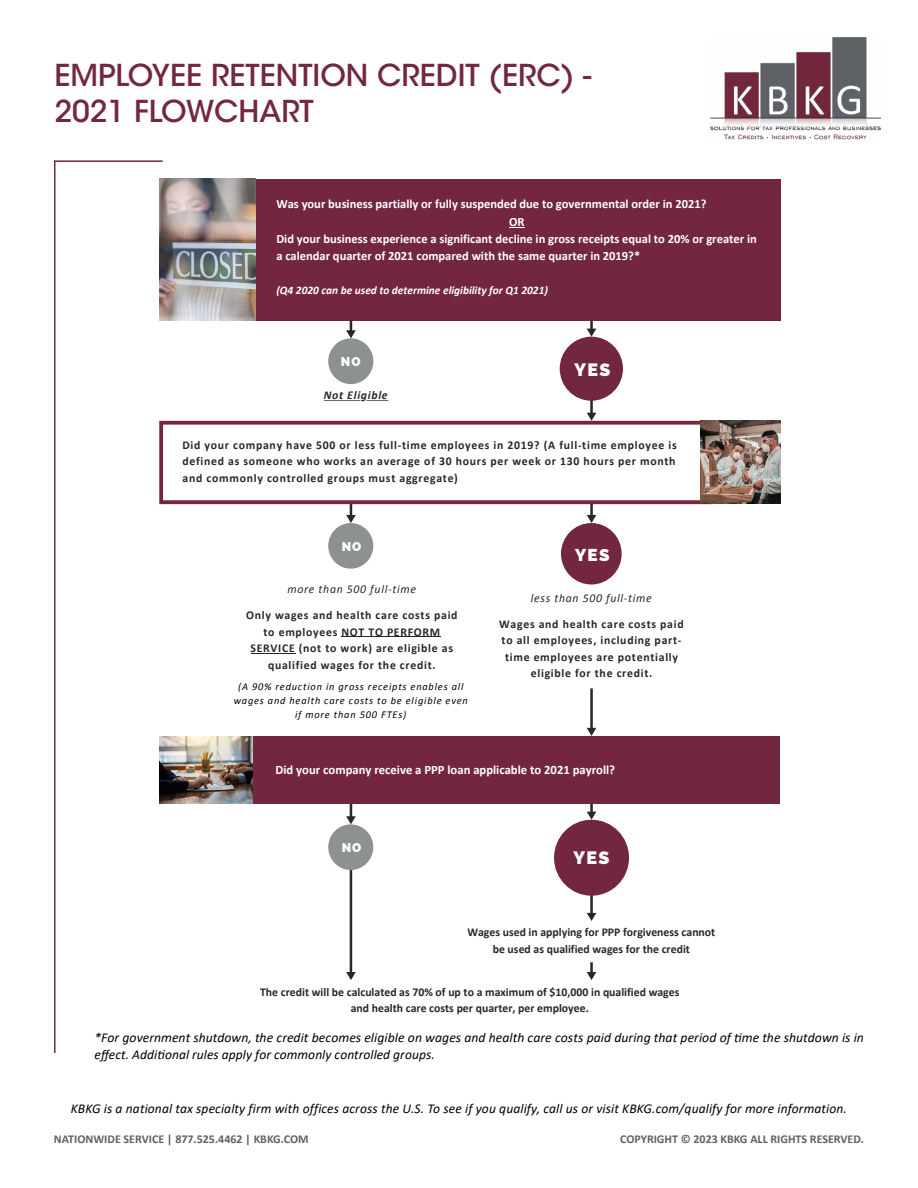
<style>
.page{position:relative;width:918px;height:1188px;background:#fff}
.page>*{position:absolute;margin:0;border:0;box-sizing:border-box;transform-origin:0 0}
.t1{font:500 30px/36px "ITC Avant Garde Std";color:#72283d}
.t2{font:800 18px "Raleway";letter-spacing:.08em;color:#fff}
.t3{font:800 17.25px "Raleway";color:#fff}
.t4{font:italic 13.5px/16.5px "Calibri";letter-spacing:.005em;color:#000}
.t5{font:italic 13.2px/15.8px "Calibri";color:#000}
.t6{font:700 12.9px "Calibri";color:#fff}
.t7{font:800 12.75px "Raleway";color:#fff}
.t8{font:700 12.6px "Calibri";color:#fff}
.t9{font:700 12px "Calibri";color:#5e6168}
.t10{font:700 11.85px/16.5px "Calibri";letter-spacing:.06em;color:#282828;text-align:center}
.t11{font:700 11.85px/16.5px "Calibri";color:#282828;text-align:center}
.t12{font:italic 11.85px "Calibri";letter-spacing:.06em;color:#282828}
.t13{font:italic 700 11.85px "Calibri";letter-spacing:.06em;color:#282828}
.t14{font:italic 700 11.55px "Calibri";color:#fff}
.t15{font:italic 10.5px/13.8px "Calibri";letter-spacing:.08em;color:#000;text-align:center}
</style>
<div class="page">
<img style="left:711px;top:38px;width:169px;height:102px">
<hr style="left:54px;top:161px;width:2px;height:892px;background:#72283d">
<hr style="left:54px;top:160px;width:109px;height:2px;background:#72283d">
<svg style="left:587px;top:401px;width:9px;height:20px"></svg>
<div style="left:560px;top:337px;width:63px;height:64px;background:#72273e;border-radius:50%"></div>
<div style="left:328px;top:338px;width:45px;height:46px;background:#8d9191;border-radius:50%"></div>
<svg style="left:346px;top:504px;width:10px;height:19px"></svg>
<svg style="left:159px;top:421px;width:541px;height:83px"></svg>
<div style="left:561px;top:523px;width:61px;height:62px;background:#72273e;border-radius:50%"></div>
<img style="left:159px;top:179px;width:97px;height:141px">
<svg style="left:587px;top:321px;width:9px;height:16px"></svg>
<div style="left:256px;top:179px;width:525px;height:142px;background:#72273e"></div>
<svg style="left:587px;top:804px;width:9px;height:16px"></svg>
<svg style="left:346px;top:804px;width:10px;height:20px"></svg>
<div style="left:252px;top:736px;width:528px;height:68px;background:#72273e"></div>
<img style="left:700px;top:421px;width:81px;height:83px">
<img style="left:159px;top:737px;width:93px;height:66px">
<svg style="left:509px;top:227px;width:16px;height:1px"></svg>
<svg style="left:367px;top:400px;width:21px;height:1px"></svg>
<hr style="left:324px;top:400px;width:36px;height:1px;background:#282828">
<hr style="left:341px;top:636px;width:100px;height:1px;background:#282828">
<hr style="left:251px;top:653px;width:45px;height:1px;background:#282828">
<svg style="left:587px;top:896px;width:9px;height:25px"></svg>
<div style="left:328px;top:523px;width:45px;height:46px;background:#8d9191;border-radius:50%"></div>
<div style="left:554px;top:820px;width:75px;height:76px;background:#72273e;border-radius:50%"></div>
<div style="left:328px;top:824px;width:45px;height:46px;background:#8d9191;border-radius:50%"></div>
<svg style="left:346px;top:320px;width:10px;height:18px"></svg>
<svg style="left:587px;top:504px;width:9px;height:19px"></svg>
<svg style="left:587px;top:688px;width:9px;height:48px"></svg>
<svg style="left:587px;top:962px;width:9px;height:18px"></svg>
<svg style="left:346px;top:870px;width:10px;height:110px"></svg>
<h1 class="t1" style="left:54px;top:58px;width:539px">EMPLOYEE RETENTION CREDIT (ERC) -<br>2021 FLOWCHART</h1>
<p class="t8" style="left:276px;top:196px;width:432px">Was your business partially or fully suspended due to governmental order in 2021?</p>
<p class="t8" style="left:509px;top:214px;width:17px">OR</p>
<p class="t8" style="left:276px;top:231px;width:482px">Did your business experience a significant decline in gross receipts equal to 20% or greater in</p>
<p class="t8" style="left:276px;top:248px;width:365px">a calendar quarter of 2021 compared with the same quarter in 2019?*</p>
<p class="t14" style="left:276px;top:283px;width:273px">(Q4 2020 can be used to determine eligibility for Q1 2021)</p>
<p class="t7" style="left:341px;top:354px;width:21px">NO</p>
<p class="t13" style="left:324px;top:388px;width:65px">Not Eligible</p>
<h2 class="t2" style="left:574px;top:359px;width:37px">YES</h2>
<p class="t10" style="left:182px;top:436px;width:496px;text-align:justify">Did your company have 500 or less full-time employees in 2019? (A full-time employee is defined as someone who works an average of 30 hours per week or 130 hours per month and commonly controlled groups must aggregate)</p>
<p class="t7" style="left:342px;top:539px;width:21px">NO</p>
<p class="t12" style="left:287px;top:582px;width:130px">more than 500 full-time</p>
<h3 class="t3" style="left:575px;top:545px;width:36px">YES</h3>
<p class="t12" style="left:531px;top:590px;width:123px">less than 500 full-time</p>
<p class="t10" style="left:246px;top:606px;width:213px">Only wages and health care costs paid to employees NOT TO PERFORM SERVICE (not to work) are eligible as qualified wages for the credit.</p>
<p class="t10" style="left:499px;top:615px;width:186px">Wages and health care costs paid to all employees, including part&shy;time employees are potentially eligible for the credit.</p>
<p class="t15" style="left:234px;top:680px;width:236px">(A 90% reduction in gross receipts enables all wages and health care costs to be eligible even if more than 500 FTEs)</p>
<p class="t6" style="left:276px;top:762px;width:341px">Did your company receive a PPP loan applicable to 2021 payroll?</p>
<p class="t7" style="left:342px;top:841px;width:21px">NO</p>
<h2 class="t2" style="left:573px;top:847px;width:37px">YES</h2>
<p class="t11" style="left:467px;top:923px;width:249px">Wages used in applying for PPP forgiveness cannot be used as qualified wages for the credit</p>
<p class="t11" style="left:260px;top:983px;width:421px">The credit will be calculated as 70% of up to a maximum of $10,000 in qualified wages and health care costs per quarter, per employee.</p>
<p class="t5" style="left:116px;top:1025px;width:711px">*For government shutdown, the credit becomes eligible on wages and health care costs paid during that period of time the shutdown is in effect. Additional rules apply for commonly controlled groups.</p>
<p class="t4" style="left:94px;top:1029px;width:771px">*For government shutdown, the credit becomes eligible on wages and health care costs paid during that period of time the shutdown is in effect. Additional rules apply for commonly controlled groups.</p>
<p class="t4" style="left:71px;top:1100px;width:778px">KBKG is a national tax specialty firm with offices across the U.S. To see if you qualify, call us or visit KBKG.com/qualify for more information.</p>
<p class="t9" style="left:54px;top:1131px;width:256px">NATIONWIDE SERVICE | 877.525.4462 | KBKG.COM</p>
<p class="t9" style="left:620px;top:1131px;width:245px">COPYRIGHT © 2023 KBKG ALL RIGHTS RESERVED.</p>
</div>
